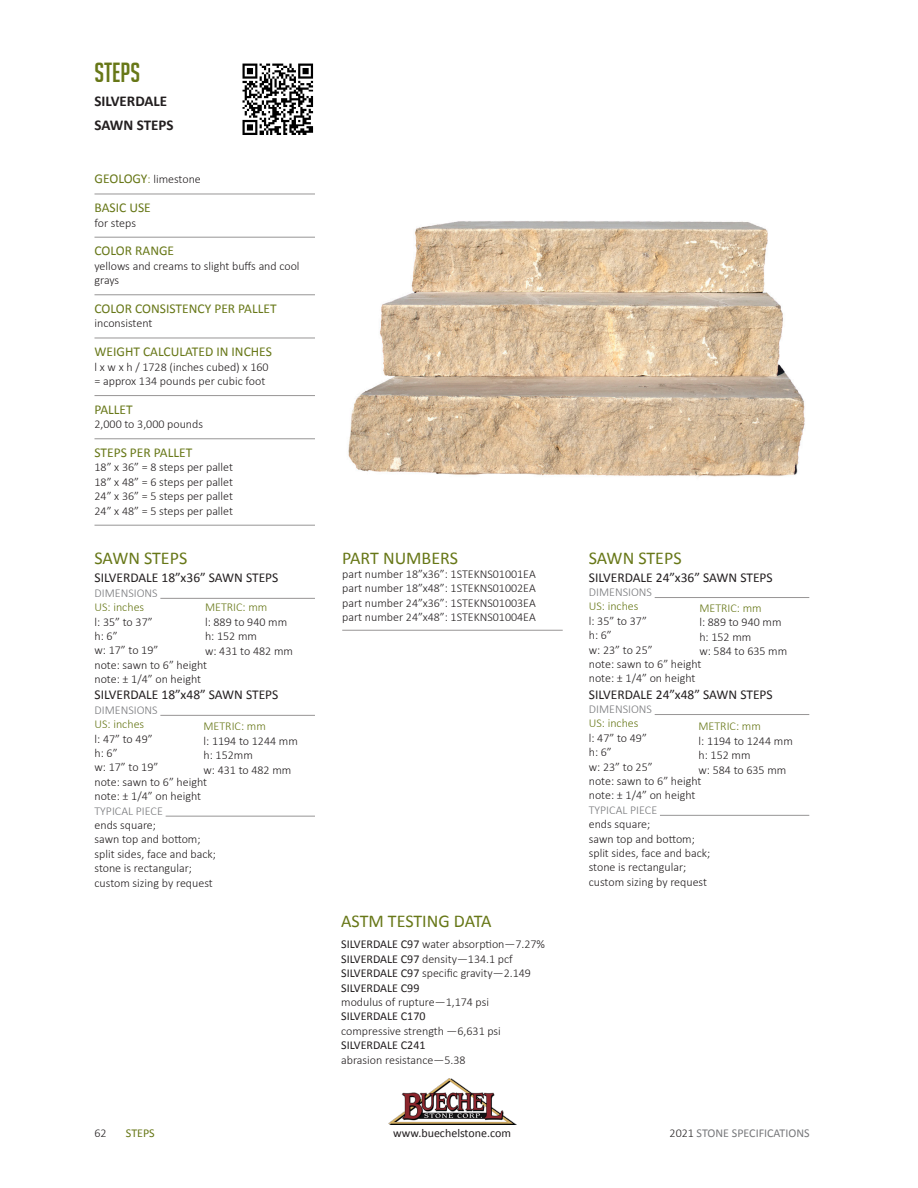
<style>
.page{position:relative;width:918px;height:1188px;background:#fff}
.page>*{position:absolute;margin:0;border:0;box-sizing:border-box;transform-origin:0 0}
.t1{font:27px "Big Noodle Titling";color:#677717}
.t2{font:18px "Calibri";color:#677717}
.t3{font:700 15px "Calibri";color:#231f20}
.t4{font:13.5px "Calibri";color:#231f20}
.t5{font:13.5px "Calibri";color:#677717}
.t6{font:300 12px/14.4px "Calibri";color:#231f20}
.t7{font:300 12px "Calibri";color:#677717}
.t8{font:300 12px "Calibri";color:#77787b}
.t9{font:12px "Calibri";color:#231f20}
.t10{font:12px "Calibri";color:#77787b}
.t11{font:12px "Calibri";color:#677717}
.s1{font-weight:400;font-size:13.5px;color:#677717}
.s2{color:#677717}
.s3{font-weight:400}
.s4{font-weight:300;color:#231f20}
</style>
<div class="page">
<img style="left:389px;top:1079px;width:127px;height:45px">
<img style="left:348px;top:221px;width:457px;height:256px">
<hr style="left:342px;top:630px;width:221px;height:1px;background:#979595">
<hr style="left:94px;top:194px;width:221px;height:1px;background:#979595">
<hr style="left:94px;top:237px;width:221px;height:1px;background:#979595">
<hr style="left:94px;top:294px;width:221px;height:1px;background:#979595">
<hr style="left:94px;top:338px;width:221px;height:1px;background:#979595">
<hr style="left:94px;top:395px;width:221px;height:1px;background:#979595">
<hr style="left:94px;top:438px;width:221px;height:1px;background:#979595">
<hr style="left:94px;top:525px;width:221px;height:1px;background:#979595">
<img style="left:242px;top:63px;width:72px;height:72px">
<hr style="left:655px;top:597px;width:154px;height:1px;background:#979595">
<hr style="left:655px;top:714px;width:154px;height:1px;background:#979595">
<hr style="left:660px;top:815px;width:149px;height:1px;background:#979595">
<hr style="left:160px;top:598px;width:155px;height:1px;background:#979595">
<hr style="left:160px;top:715px;width:155px;height:1px;background:#979595">
<hr style="left:166px;top:816px;width:149px;height:1px;background:#979595">
<p class="t1" style="left:94px;top:58px;width:47px">STEPS</p>
<p class="t3" style="left:94px;top:91px;width:74px">SILVERDALE</p>
<p class="t3" style="left:94px;top:115px;width:81px">SAWN STEPS</p>
<p class="t6" style="left:94px;top:172px;width:108px"><span class="s1">GEOLOGY</span><span class="s2">:</span> limestone</p>
<p class="t5" style="left:94px;top:199px;width:58px">BASIC USE</p>
<p class="t6" style="left:94px;top:215px;width:43px">for steps</p>
<p class="t5" style="left:94px;top:242px;width:81px">COLOR RANGE</p>
<p class="t6" style="left:94px;top:258px;width:207px">yellows and creams to slight buffs and cool grays</p>
<p class="t5" style="left:94px;top:300px;width:184px">COLOR CONSISTENCY PER PALLET</p>
<p class="t6" style="left:94px;top:316px;width:59px">inconsistent</p>
<p class="t5" style="left:94px;top:343px;width:179px">WEIGHT CALCULATED IN INCHES</p>
<p class="t6" style="left:94px;top:359px;width:176px">l x w x h / 1728 (inches cubed) x 160</p>
<p class="t6" style="left:94px;top:373px;width:172px">= approx 134 pounds per cubic foot</p>
<p class="t5" style="left:94px;top:401px;width:40px">PALLET</p>
<p class="t6" style="left:94px;top:417px;width:110px">2,000 to 3,000 pounds</p>
<p class="t5" style="left:94px;top:444px;width:99px">STEPS PER PALLET</p>
<p class="t6" style="left:94px;top:460px;width:140px">18” x 36” = 8 steps per pallet</p>
<p class="t6" style="left:94px;top:474px;width:140px">18” x 48” = 6 steps per pallet</p>
<p class="t6" style="left:94px;top:489px;width:140px">24” x 36” = 5 steps per pallet</p>
<p class="t6" style="left:94px;top:503px;width:140px">24” x 48” = 5 steps per pallet</p>
<p class="t2" style="left:94px;top:547px;width:94px">SAWN STEPS</p>
<p class="t4" style="left:94px;top:569px;width:186px">SILVERDALE 18”x36” SAWN STEPS</p>
<p class="t8" style="left:94px;top:585px;width:65px">DIMENSIONS</p>
<p class="t7" style="left:94px;top:600px;width:51px">US: inches</p>
<p class="t6" style="left:94px;top:614px;width:60px">l: 35” to 37”</p>
<p class="t6" style="left:94px;top:628px;width:25px">h: 6”</p>
<p class="t6" style="left:94px;top:643px;width:65px">w: 17” to 19”</p>
<p class="t6" style="left:94px;top:657px;width:114px">note: sawn to 6” height</p>
<p class="t6" style="left:94px;top:671px;width:108px">note: ± 1/4” on height</p>
<p class="t4" style="left:94px;top:686px;width:186px">SILVERDALE 18”x48” SAWN STEPS</p>
<p class="t8" style="left:94px;top:702px;width:65px">DIMENSIONS</p>
<p class="t7" style="left:94px;top:717px;width:51px">US: inches</p>
<p class="t6" style="left:94px;top:731px;width:60px">l: 47” to 49”</p>
<p class="t6" style="left:94px;top:745px;width:25px">h: 6”</p>
<p class="t6" style="left:94px;top:760px;width:65px">w: 17” to 19”</p>
<p class="t6" style="left:94px;top:774px;width:114px">note: sawn to 6” height</p>
<p class="t6" style="left:94px;top:788px;width:108px">note: ± 1/4” on height</p>
<p class="t8" style="left:94px;top:803px;width:70px">TYPICAL PIECE</p>
<p class="t6" style="left:94px;top:817px;width:63px">ends square;</p>
<p class="t6" style="left:94px;top:832px;width:108px">sawn top and bottom;</p>
<p class="t6" style="left:94px;top:846px;width:123px">split sides, face and back;</p>
<p class="t6" style="left:94px;top:860px;width:99px">stone is rectangular;</p>
<p class="t6" style="left:94px;top:875px;width:120px">custom sizing by request</p>
<p class="t7" style="left:205px;top:600px;width:64px">METRIC: mm</p>
<p class="t6" style="left:205px;top:614px;width:84px">l: 889 to 940 mm</p>
<p class="t6" style="left:205px;top:628px;width:54px">h: 152 mm</p>
<p class="t6" style="left:205px;top:643px;width:89px">w: 431 to 482 mm</p>
<p class="t7" style="left:203px;top:719px;width:64px">METRIC: mm</p>
<p class="t6" style="left:203px;top:733px;width:96px">l: 1194 to 1244 mm</p>
<p class="t6" style="left:203px;top:748px;width:51px">h: 152mm</p>
<p class="t6" style="left:203px;top:762px;width:89px">w: 431 to 482 mm</p>
<p class="t2" style="left:342px;top:546px;width:117px">PART NUMBERS</p>
<p class="t6" style="left:342px;top:566px;width:195px">part number 18”x36”: 1STEKNS01001EA</p>
<p class="t6" style="left:342px;top:581px;width:195px">part number 18”x48”: 1STEKNS01002EA</p>
<p class="t6" style="left:342px;top:595px;width:195px">part number 24”x36”: 1STEKNS01003EA</p>
<p class="t6" style="left:342px;top:609px;width:195px">part number 24”x48”: 1STEKNS01004EA</p>
<p class="t2" style="left:341px;top:910px;width:152px">ASTM TESTING DATA</p>
<p class="t6" style="left:341px;top:937px;width:205px"><span class="s3">SILVERDALE C97</span> water absorption—7.27%</p>
<p class="t6" style="left:341px;top:951px;width:173px"><span class="s3">SILVERDALE C97</span> density—134.1 pcf</p>
<p class="t6" style="left:341px;top:966px;width:191px"><span class="s3">SILVERDALE C97</span> specific gravity—2.149</p>
<p class="t9" style="left:341px;top:980px;width:80px">SILVERDALE C99</p>
<p class="t6" style="left:341px;top:994px;width:149px">modulus of rupture—1,174 psi</p>
<p class="t9" style="left:341px;top:1009px;width:86px">SILVERDALE C170</p>
<p class="t6" style="left:341px;top:1023px;width:161px">compressive strength —6,631 psi</p>
<p class="t9" style="left:341px;top:1038px;width:86px">SILVERDALE C241</p>
<p class="t6" style="left:341px;top:1052px;width:126px">abrasion resistance—5.38</p>
<p class="t2" style="left:589px;top:546px;width:94px">SAWN STEPS</p>
<p class="t4" style="left:589px;top:569px;width:186px">SILVERDALE 24”x36” SAWN STEPS</p>
<p class="t8" style="left:589px;top:585px;width:65px">DIMENSIONS</p>
<p class="t7" style="left:589px;top:599px;width:51px">US: inches</p>
<p class="t6" style="left:589px;top:613px;width:60px">l: 35” to 37”</p>
<p class="t6" style="left:589px;top:627px;width:25px">h: 6”</p>
<p class="t6" style="left:589px;top:642px;width:65px">w: 23” to 25”</p>
<p class="t6" style="left:589px;top:656px;width:114px">note: sawn to 6” height</p>
<p class="t6" style="left:589px;top:671px;width:108px">note: ± 1/4” on height</p>
<p class="t4" style="left:589px;top:686px;width:186px">SILVERDALE 24”x48” SAWN STEPS</p>
<p class="t8" style="left:589px;top:702px;width:65px">DIMENSIONS</p>
<p class="t7" style="left:589px;top:716px;width:51px">US: inches</p>
<p class="t6" style="left:589px;top:730px;width:60px">l: 47” to 49”</p>
<p class="t6" style="left:589px;top:744px;width:25px">h: 6”</p>
<p class="t6" style="left:589px;top:759px;width:65px">w: 23” to 25”</p>
<p class="t6" style="left:589px;top:773px;width:114px">note: sawn to 6” height</p>
<p class="t6" style="left:589px;top:788px;width:108px">note: ± 1/4” on height</p>
<p class="t8" style="left:589px;top:802px;width:70px">TYPICAL PIECE</p>
<p class="t6" style="left:589px;top:816px;width:63px">ends square;</p>
<p class="t6" style="left:589px;top:831px;width:108px">sawn top and bottom;</p>
<p class="t6" style="left:589px;top:845px;width:123px">split sides, face and back;</p>
<p class="t6" style="left:589px;top:860px;width:99px">stone is rectangular;</p>
<p class="t6" style="left:589px;top:874px;width:120px">custom sizing by request</p>
<p class="t7" style="left:699px;top:601px;width:64px">METRIC: mm</p>
<p class="t6" style="left:699px;top:615px;width:84px">l: 889 to 940 mm</p>
<p class="t6" style="left:699px;top:629px;width:54px">h: 152 mm</p>
<p class="t6" style="left:699px;top:643px;width:89px">w: 584 to 635 mm</p>
<p class="t7" style="left:698px;top:719px;width:64px">METRIC: mm</p>
<p class="t6" style="left:698px;top:733px;width:96px">l: 1194 to 1244 mm</p>
<p class="t6" style="left:698px;top:748px;width:54px">h: 152 mm</p>
<p class="t6" style="left:698px;top:762px;width:89px">w: 584 to 635 mm</p>
<p class="t6" style="left:94px;top:1125px;width:14px">62</p>
<p class="t11" style="left:126px;top:1125px;width:30px">STEPS</p>
<p class="t9" style="left:393px;top:1125px;width:119px">www.buechelstone.com</p>
<p class="t10" style="left:670px;top:1125px;width:142px"><span class="s4">2021</span> STONE SPECIFICATIONS</p>
</div>
